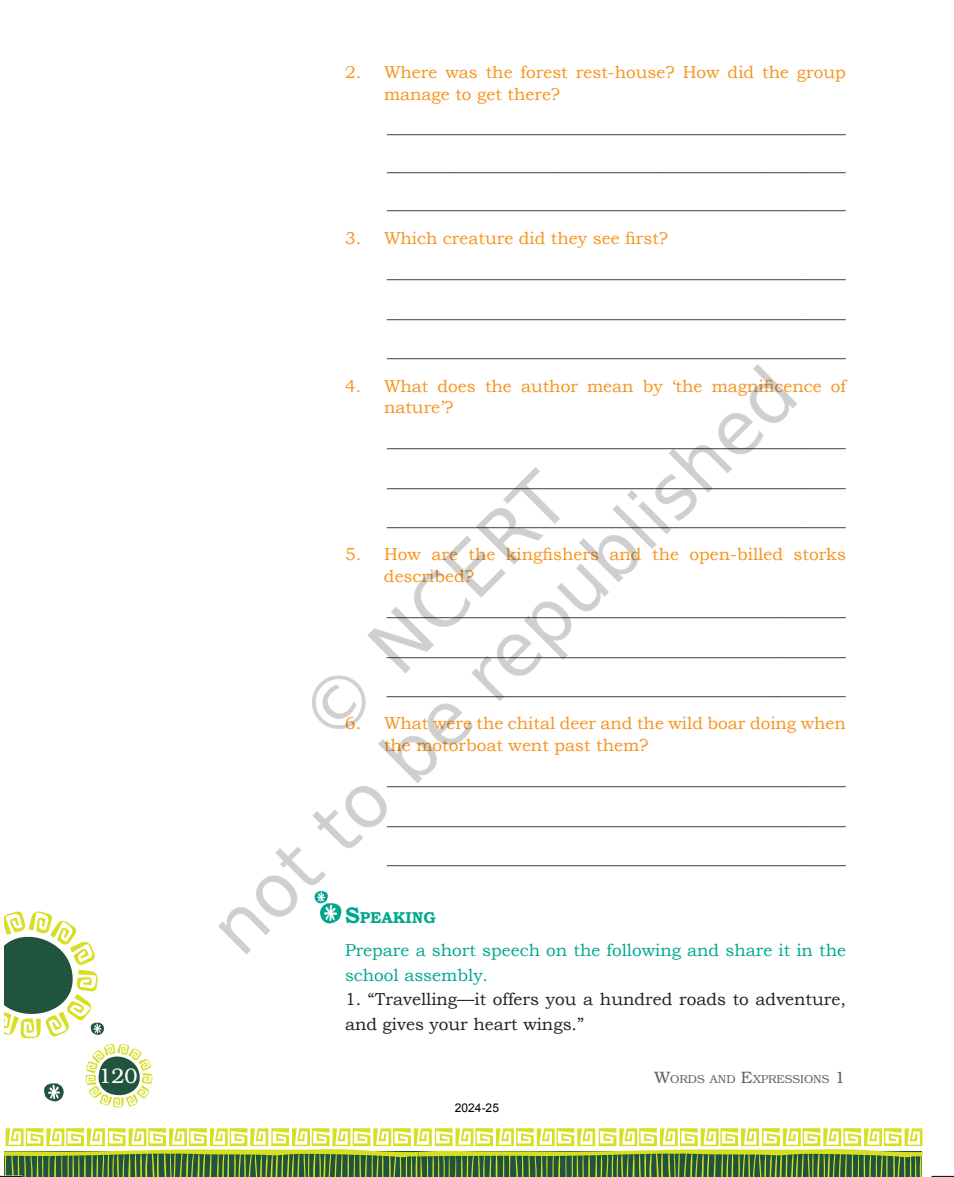
<style>
.page{position:relative;width:954px;height:1177px;background:#fff}
.page>*{position:absolute;margin:0;border:0;box-sizing:border-box;transform-origin:0 0}
.t1{font:21px "Bookman";color:#fff}
.t2{font:17.25px/24.5px "Bookman Old Style";color:#231f20}
.t3{font:17.25px/21.1px "Bookman Old Style";color:#f7931d}
.t4{font:17.25px/24.5px "Bookman Old Style";color:#00a78e}
.t5{font:700 15.75px "Bookman Old Style";color:#00a78e}
.t6{font:12px "Arial";color:#000}
.t7{font:300 11.55px "Bookman";color:#636366}
.s1{font-size:22.5px}
.s2{font-size:16.5px}
</style>
<div class="page">
<svg style="left:4px;top:911px;width:16px;height:124px"></svg>
<svg style="left:934px;top:1175px;width:20px;height:1px"></svg>
<svg style="left:0;top:1128px;width:922px;height:49px"></svg>
<img style="left:20px;top:911px;width:914px;height:265px">
<img style="left:116px;top:364px;width:699px;height:624px">
<p class="t3" style="left:384px;top:62px;width:463px;text-indent:-39px">2. Where was the forest rest-house? How did the group manage to get there?</p>
<p class="t2" style="left:387px;top:115px;width:460px">_____________________________________________________</p>
<p class="t2" style="left:387px;top:153px;width:460px">_____________________________________________________</p>
<p class="t2" style="left:387px;top:191px;width:460px">_____________________________________________________</p>
<p class="t3" style="left:345px;top:227px;width:325px">3. Which creature did they see first?</p>
<p class="t2" style="left:387px;top:260px;width:460px">_____________________________________________________</p>
<p class="t2" style="left:387px;top:299px;width:460px">_____________________________________________________</p>
<p class="t2" style="left:387px;top:339px;width:460px">_____________________________________________________</p>
<p class="t3" style="left:384px;top:375px;width:464px;text-indent:-39px">4. What does the author mean by ‘the magnificence of nature’?</p>
<p class="t2" style="left:387px;top:429px;width:460px">_____________________________________________________</p>
<p class="t2" style="left:387px;top:468px;width:460px">_____________________________________________________</p>
<p class="t2" style="left:387px;top:507px;width:460px">_____________________________________________________</p>
<p class="t3" style="left:384px;top:544px;width:464px;text-indent:-39px">5. How are the kingfishers and the open-billed storks described?</p>
<p class="t2" style="left:387px;top:598px;width:460px">_____________________________________________________</p>
<p class="t2" style="left:387px;top:637px;width:460px">_____________________________________________________</p>
<p class="t2" style="left:387px;top:676px;width:460px">_____________________________________________________</p>
<p class="t3" style="left:384px;top:713px;width:463px;text-indent:-39px">6. What were the chital deer and the wild boar doing when the motorboat went past them?</p>
<p class="t2" style="left:387px;top:767px;width:460px">_____________________________________________________</p>
<p class="t2" style="left:387px;top:806px;width:460px">_____________________________________________________</p>
<p class="t2" style="left:387px;top:845px;width:460px">_____________________________________________________</p>
<p class="t5" style="left:345px;top:905px;width:92px"><span class="s1">S</span>PEAKING</p>
<p class="t4" style="left:345px;top:938px;width:503px">Prepare a short speech on the following and share it in the school assembly.</p>
<p class="t2" style="left:345px;top:987px;width:503px">1. “Travelling––it offers you a hundred roads to adventure, and gives your heart wings.”</p>
<p class="t1" style="left:99px;top:1063px;width:41px">120</p>
<p class="t7" style="left:654px;top:1072px;width:192px"><span class="s2">W</span>ORDS AND <span class="s2">E</span>XPRESSIONS <span class="s2">1</span></p>
<p class="t6" style="left:455px;top:1099px;width:46px">2024-25</p>
</div>
